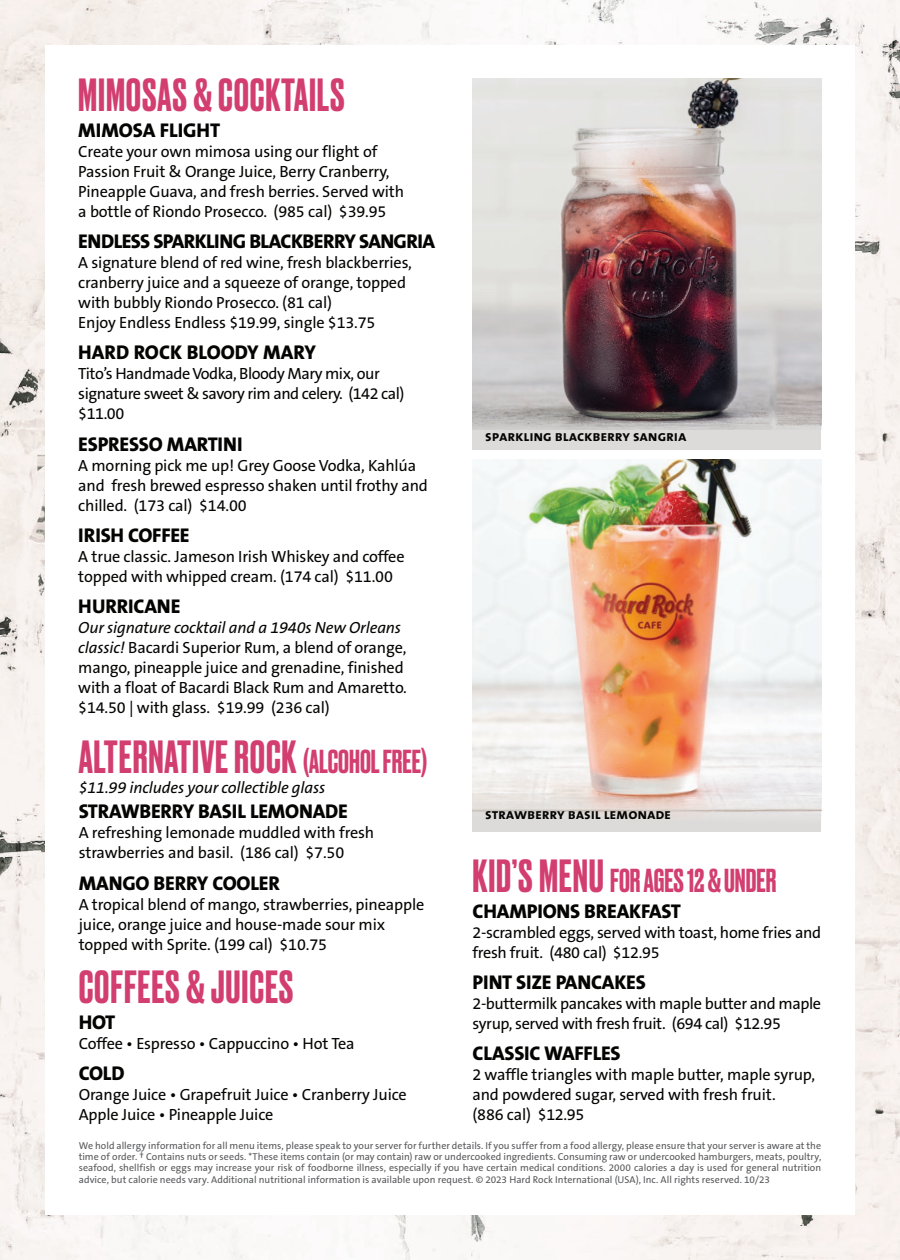
<style>
.page{position:relative;width:900px;height:1260px;background:#fff}
.page>*{position:absolute;margin:0;border:0;box-sizing:border-box;transform-origin:0 0}
.t1{font:500 43.75px "Druk";letter-spacing:.02em;color:#d23e6f}
.t2{font:500 31.25px "Druk";color:#d23e6f}
.t3{font:800 20px "The Sans B8";letter-spacing:-.01em;color:#040503}
.t4{font:800 20px "The Sans B8";letter-spacing:-.03em;color:#040503}
.t5{font:16.25px/20px "The Sans B5 Plain";letter-spacing:-.01em;color:#040503}
.t6{font:16.25px/20px "The Sans B5 Plain";letter-spacing:-.03em;color:#040503}
.t7{font:italic 16.25px "The Sans B5 Plain";letter-spacing:-.01em;color:#040503}
.t8{font:15px "The Sans Cafe SMALL CAPS Regular";letter-spacing:-.01em;color:#040503}
.t9{font:10px/11.2px "The Sans B5 Plain";color:#57585a;text-align:justify}
.s1{font-style:italic}
.s2{font-size:31.25px}
.s3{font-size:43.75px}
</style>
<div class="page">
<img style="left:0;top:0;width:900px;height:1260px">
<div style="left:45px;top:45px;width:810px;height:1170px;background:#fff"></div>
<div style="left:472px;top:79px;width:349px;height:371px;background:#dcdbd9"></div>
<img style="left:472px;top:79px;width:349px;height:350px">
<img style="left:472px;top:460px;width:349px;height:371px">
<h1 class="t1" style="left:78px;top:65px;width:268px">MIMOSAS &amp; COCKTAILS</h1>
<p class="t3" style="left:78px;top:120px;width:143px">MIMOSA FLIGHT</p>
<p class="t5" style="left:78px;top:142px;width:327px">Create your own mimosa using our flight of Passion Fruit &amp; Orange Juice, Berry Cranberry, Pineapple Guava, and fresh berries. Served with a bottle of Riondo Prosecco. (985 cal) $39.95</p>
<p class="t4" style="left:78px;top:231px;width:358px">ENDLESS SPARKLING BLACKBERRY SANGRIA</p>
<p class="t5" style="left:78px;top:253px;width:335px">A signature blend of red wine, fresh blackberries, cranberry juice and a squeeze of orange, topped with bubbly Riondo Prosecco. (81 cal)<br>Enjoy Endless Endless $19.99, single $13.75</p>
<p class="t3" style="left:78px;top:342px;width:239px">HARD ROCK BLOODY MARY</p>
<p class="t6" style="left:78px;top:365px;width:328px">Tito’s Handmade Vodka, Bloody Mary mix, our signature sweet &amp; savory rim and celery. (142 cal) $11.00</p>
<p class="t3" style="left:78px;top:433px;width:166px">ESPRESSO MARTINI</p>
<p class="t5" style="left:78px;top:456px;width:351px">A morning pick me up! Grey Goose Vodka, Kahlúa and fresh brewed espresso shaken until frothy and chilled. (173 cal) $14.00</p>
<p class="t3" style="left:78px;top:525px;width:113px">IRISH COFFEE</p>
<p class="t5" style="left:78px;top:547px;width:328px">A true classic. Jameson Irish Whiskey and coffee topped with whipped cream. (174 cal) $11.00</p>
<p class="t3" style="left:78px;top:596px;width:104px">HURRICANE</p>
<p class="t5" style="left:78px;top:618px;width:330px"><span class="s1">Our signature cocktail and a 1940s New Orleans classic!</span> Bacardi Superior Rum, a blend of orange, mango, pineapple juice and grenadine, finished with a float of Bacardi Black Rum and Amaretto. $14.50 | with glass. $19.99 (236 cal)</p>
<p class="t8" style="left:485px;top:427px;width:203px">sparkling blackberry sangria</p>
<h1 class="t1" style="left:79px;top:727px;width:350px">ALTERNATIVE ROCK <span class="s2">(ALCOHOL FREE)</span></h1>
<p class="t7" style="left:79px;top:779px;width:248px">$11.99 includes your collectible glass</p>
<p class="t3" style="left:79px;top:801px;width:271px">STRAWBERRY BASIL LEMONADE</p>
<p class="t5" style="left:79px;top:823px;width:297px">A refreshing lemonade muddled with fresh strawberries and basil. (186 cal) $7.50</p>
<p class="t3" style="left:79px;top:872px;width:203px">MANGO BERRY COOLER</p>
<p class="t5" style="left:79px;top:895px;width:347px">A tropical blend of mango, strawberries, pineapple juice, orange juice and house-made sour mix topped with Sprite. (199 cal) $10.75</p>
<h1 class="t1" style="left:79px;top:957px;width:216px">COFFEES &amp; JUICES</h1>
<p class="t3" style="left:79px;top:1012px;width:38px">HOT</p>
<p class="t5" style="left:79px;top:1034px;width:277px">Coffee • Espresso • Cappuccino • Hot Tea</p>
<p class="t3" style="left:79px;top:1063px;width:47px">COLD</p>
<p class="t5" style="left:79px;top:1085px;width:330px">Orange Juice • Grapefruit Juice • Cranberry Juice<br>Apple Juice • Pineapple Juice</p>
<p class="t8" style="left:485px;top:806px;width:187px">strawberry basil lemonade</p>
<h2 class="t2" style="left:472px;top:859px;width:305px"><span class="s3">KID’S MENU</span> FOR AGES 12 &amp; UNDER</h2>
<p class="t3" style="left:472px;top:900px;width:210px">CHAMPIONS BREAKFAST</p>
<p class="t5" style="left:472px;top:923px;width:350px">2-scrambled eggs, served with toast, home fries and fresh fruit. (480 cal) $12.95</p>
<p class="t3" style="left:472px;top:972px;width:175px">PINT SIZE PANCAKES</p>
<p class="t5" style="left:472px;top:994px;width:350px">2-buttermilk pancakes with maple butter and maple syrup, served with fresh fruit. (694 cal) $12.95</p>
<p class="t3" style="left:472px;top:1043px;width:150px">CLASSIC WAFFLES</p>
<p class="t5" style="left:472px;top:1065px;width:344px">2 waffle triangles with maple butter, maple syrup, and powdered sugar, served with fresh fruit.<br>(886 cal) $12.95</p>
<p class="t9" style="left:79px;top:1140px;width:744px">We hold allergy information for all menu items, please speak to your server for further details. If you suffer from a food allergy, please ensure that your server is aware at the time of order. † Contains nuts or seeds. *These items contain (or may contain) raw or undercooked ingredients. Consuming raw or undercooked hamburgers, meats, poultry, seafood, shellfish or eggs may increase your risk of foodborne illness, especially if you have certain medical conditions. 2000 calories a day is used for general nutrition advice, but calorie needs vary. Additional nutritional information is available upon request. © 2023 Hard Rock International (USA), Inc. All rights reserved. 10/23</p>
</div>
